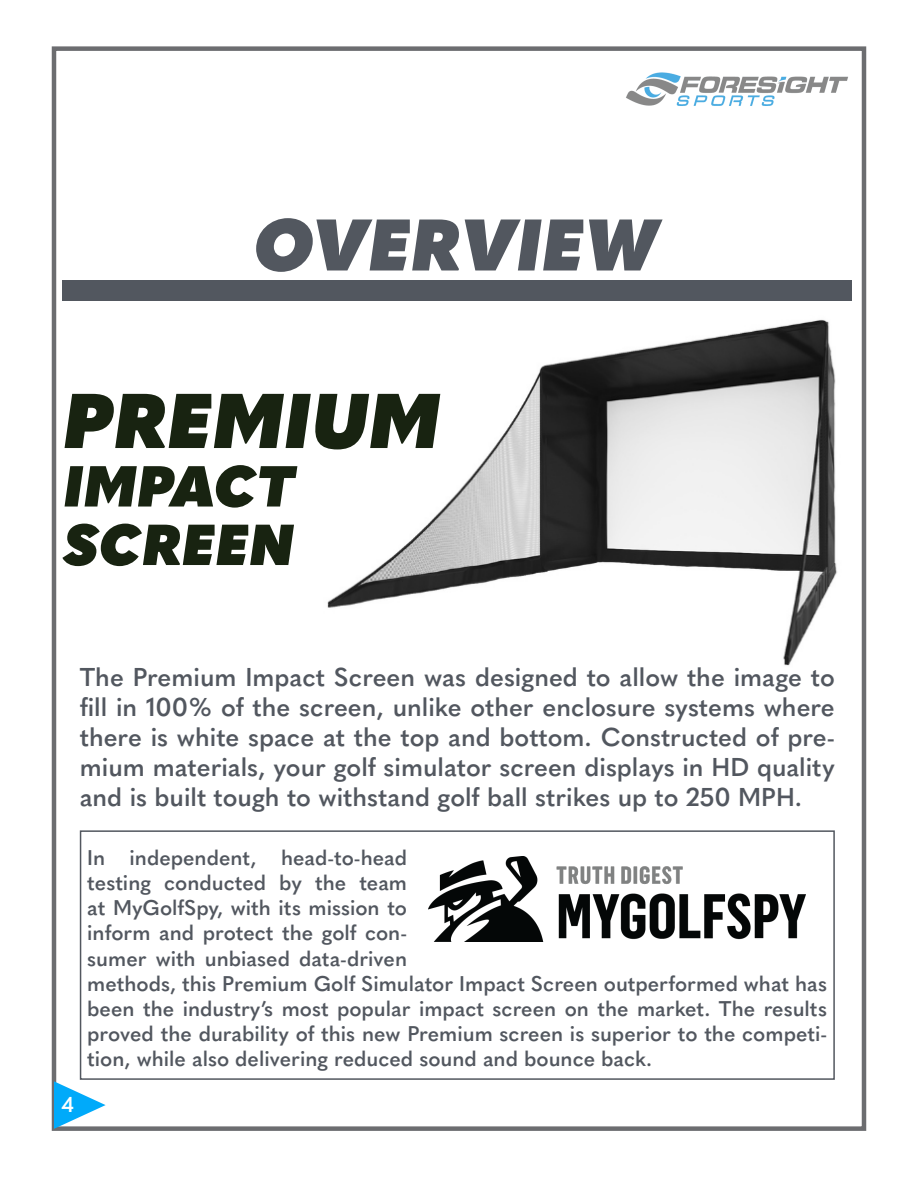
<style>
.page{position:relative;width:918px;height:1188px;background:#fff}
.page>*{position:absolute;margin:0;border:0;box-sizing:border-box;transform-origin:0 0}
.t1{font:italic 800 76.5px "Quasimoda";color:#182311}
.t2{font:italic 800 72px "Quasimoda";color:#52575f}
.t3{font:italic 800 57px "Quasimoda";color:#182311}
.t4{font:600 25.5px/30px "Quasimoda";color:#52575f;text-align:justify}
.t5{font:600 21px/25.2px "Quasimoda";color:#52575f}
.t6{font:600 21px "Quasimoda";color:#fff}
</style>
<div class="page">
<img style="left:327px;top:319px;width:510px;height:347px">
<div style="left:52px;top:46px;width:814px;height:1085px;border:4px solid #6c6d70"></div>
<div style="left:62px;top:281px;width:790px;height:20px;background:#52575f"></div>
<svg style="left:54px;top:1081px;width:52px;height:48px"></svg>
<div style="left:80px;top:830px;width:755px;height:250px;border:2px solid #52575f"></div>
<img style="left:429px;top:857px;width:377px;height:84px">
<img style="left:626px;top:72px;width:222px;height:34px">
<p class="t2" style="left:254px;top:188px;width:407px">OVERVIEW</p>
<p class="t1" style="left:65px;top:360px;width:379px">PREMIUM</p>
<p class="t3" style="left:65px;top:441px;width:233px">IMPACT</p>
<p class="t3" style="left:65px;top:499px;width:232px">SCREEN</p>
<p class="t4" style="left:80px;top:660px;width:757px">The Premium Impact Screen was designed to allow the image to fill in 100% of the screen, unlike other enclosure systems where there is white space at the top and bottom. Constructed of pre&shy;mium materials, your golf simulator screen displays in HD quality and is built tough to withstand golf ball strikes up to 250 MPH.</p>
<p class="t5" style="left:87px;top:843px;width:741px">In independent, head-to-head<br>testing conducted by the team<br>at MyGolfSpy, with its mission to<br>inform and protect the golf con-<br>sumer with unbiased data-driven<br>methods, this Premium Golf Simulator Impact Screen outperformed what has been the industry’s most popular impact screen on the market. The results proved the durability of this new Premium screen is superior to the competi&shy;tion, while also delivering reduced sound and bounce back.</p>
<p class="t6" style="left:62px;top:1088px;width:14px">4</p>
</div>
